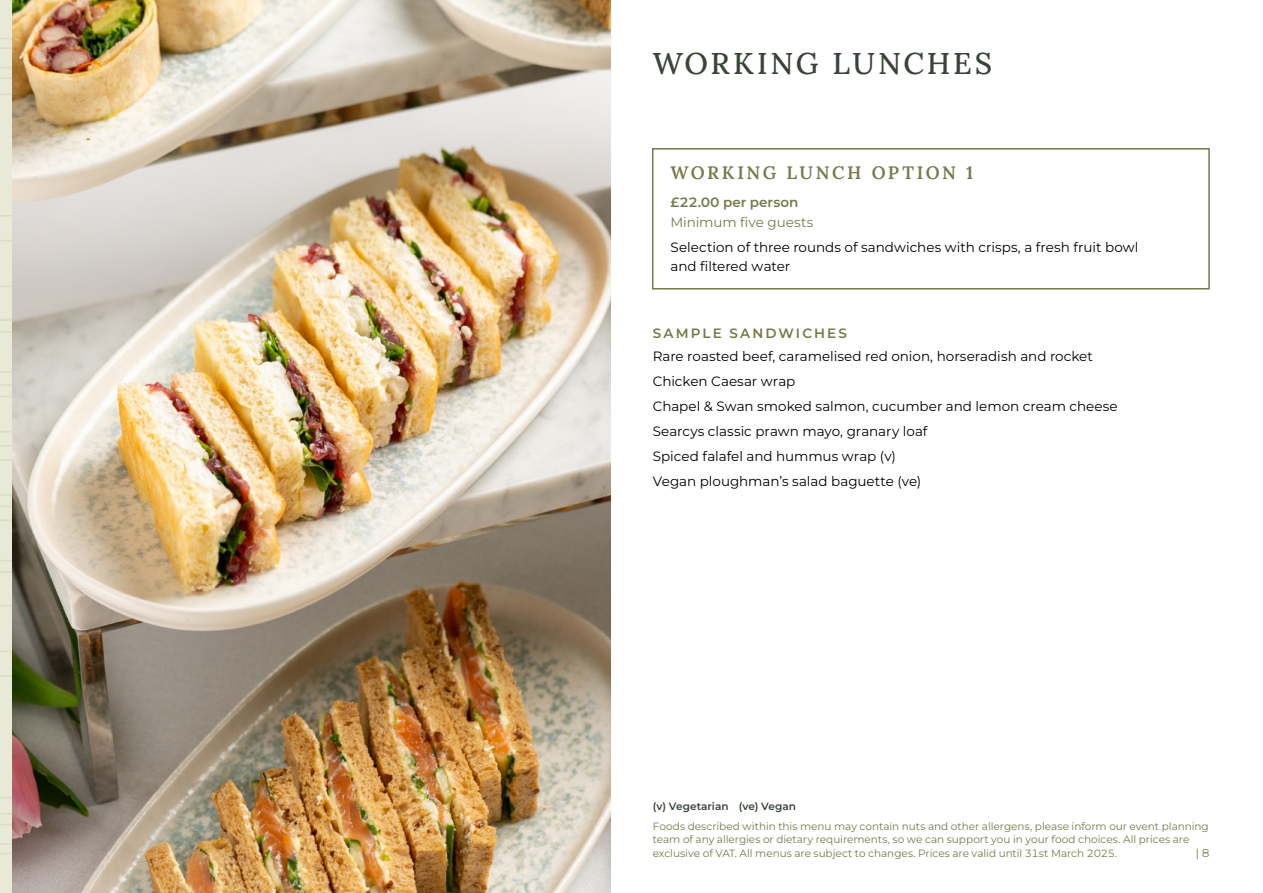
<style>
.page{position:relative;width:1263px;height:893px;background:#fff}
.page>*{position:absolute;margin:0;border:0;box-sizing:border-box;transform-origin:0 0}
.Lv1_Page_Heading{font:500 30px "Lora";letter-spacing:.085em;color:#384437}
.Lv1_Subheading{font:600 18px "Lora";letter-spacing:.135em;color:#767a49}
.Body_Copy_1_5_space_after{font:13.5px/19.5px "Montserrat";color:#000}
.Dish_1_5_space_after{font:13.5px/19.5px "Montserrat";letter-spacing:-.01em;color:#767a49}
.Lv2_Subheading_no_space_after{font:600 13.5px "Montserrat";letter-spacing:.155em;color:#767a49}
.t1{font:11.25px "Montserrat";color:#767a49}
.Fine_print{font:10.5px/13.5px "Montserrat";color:#767a49}
.Fine_print-2{font:600 10.5px "Montserrat";color:#384437}
.s1{font-weight:600}
</style>
<div class="page">
<svg style="left:0;top:0;width:13px;height:893px;background:#e2e1cf"></svg>
<img style="left:13px;top:0;width:597px;height:893px">
<div style="left:652px;top:148px;width:558px;height:142px;border:2px solid #767a49"></div>
<p class="Lv1_Page_Heading" style="left:653px;top:40px;width:341px">WORKING LUNCHES</p>
<p class="Lv1_Subheading" style="left:670px;top:158px;width:304px">WORKING LUNCH OPTION 1</p>
<p class="Dish_1_5_space_after" style="left:670px;top:192px;width:145px"><span class="s1">£22.00 per person<br></span>Minimum five guests</p>
<p class="Body_Copy_1_5_space_after" style="left:670px;top:237px;width:469px">Selection of three rounds of sandwiches with crisps, a fresh fruit bowl and filtered water</p>
<p class="Lv2_Subheading_no_space_after" style="left:653px;top:324px;width:196px">SAMPLE SANDWICHES</p>
<p class="Body_Copy_1_5_space_after" style="left:653px;top:347px;width:442px">Rare roasted beef, caramelised red onion, horseradish and rocket</p>
<p class="Body_Copy_1_5_space_after" style="left:653px;top:371px;width:144px">Chicken Caesar wrap</p>
<p class="Body_Copy_1_5_space_after" style="left:653px;top:396px;width:466px">Chapel &amp; Swan smoked salmon, cucumber and lemon cream cheese</p>
<p class="Body_Copy_1_5_space_after" style="left:653px;top:421px;width:276px">Searcys classic prawn mayo, granary loaf</p>
<p class="Body_Copy_1_5_space_after" style="left:653px;top:446px;width:245px">Spiced falafel and hummus wrap (v)</p>
<p class="Body_Copy_1_5_space_after" style="left:653px;top:471px;width:270px">Vegan ploughman’s salad baguette (ve)</p>
<p class="Fine_print-2" style="left:653px;top:799px;width:145px">(v) Vegetarian (ve) Vegan</p>
<p class="Fine_print" style="left:653px;top:819px;width:557px">Foods described within this menu may contain nuts and other allergens, please inform our event planning team of any allergies or dietary requirements, so we can support you in your food choices. All prices are exclusive of VAT. All menus are subject to changes. Prices are valid until 31st March 2025.</p>
<p class="t1" style="left:1196px;top:845px;width:15px">| 8</p>
</div>
